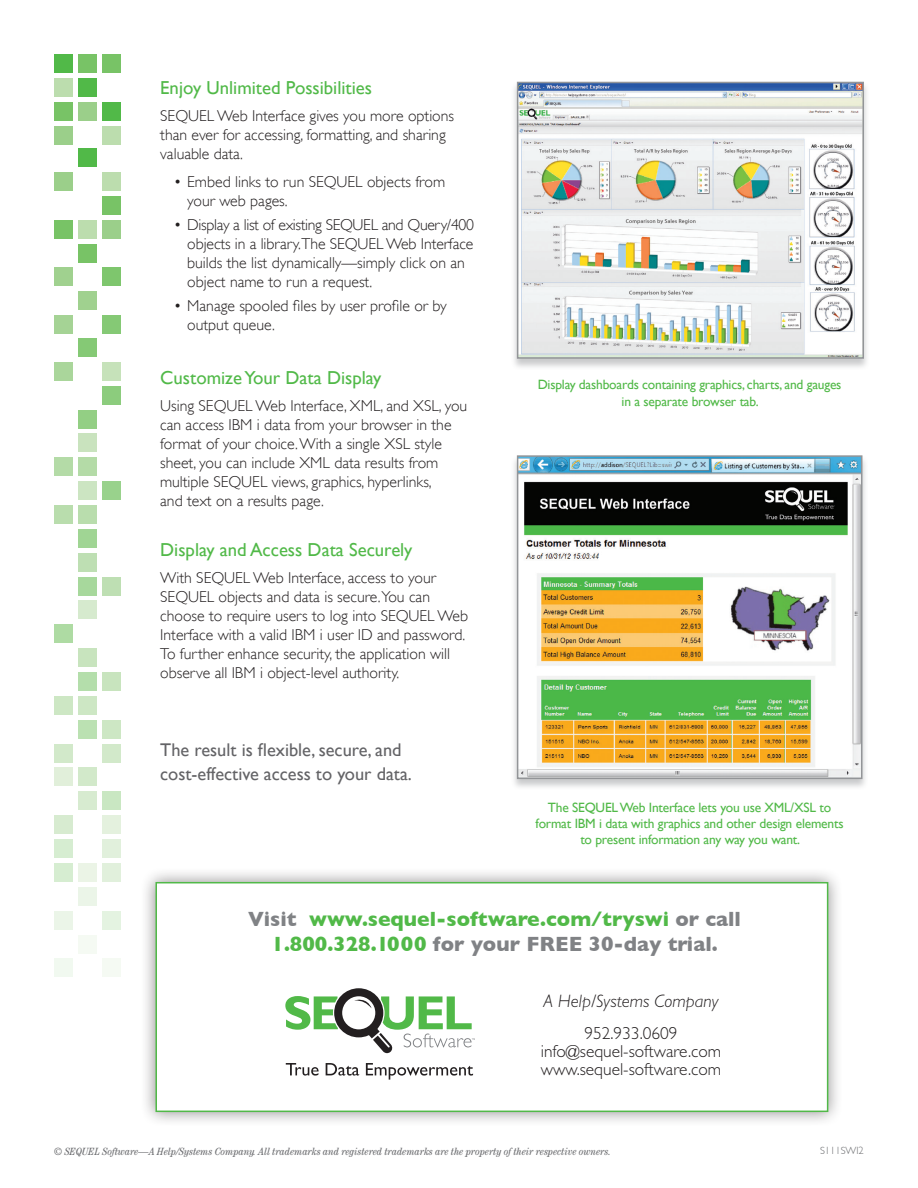
<style>
.page{position:relative;width:918px;height:1188px;background:#fff}
.page>*{position:absolute;margin:0;border:0;box-sizing:border-box;transform-origin:0 0}
.Sub_Head_p{font:700 21px/25.2px "Gill Sans";color:#51b948;text-align:center}
.Body_Text_p{font:18.75px "Gill Sans";color:#51b948}
.Body_Text_p-2{font:18.3px/23.2px "Gill Sans";color:#636366}
.Subhead2_text{font:italic 300 18px "Gill Sans Std";color:#231f20}
.t1{font:300 17.4px "Gill Sans Std";color:#231f20}
.Body_Text_p-3{font:300 15.75px/18.9px "Gill Sans";color:#231f20}
.Italic_Text{font:13.5px/16.2px "Gill Sans";letter-spacing:-.015em;color:#51b948;text-align:center}
.t2{font:italic condensed 10.5px "Century";color:#6c6d70}
.t3{font:300 10.5px "Gill Sans";color:#6c6d70}
.s1{color:#808285}
</style>
<div class="page">
<div style="left:511px;top:81px;width:359px;height:289px;background:#939598;opacity:.5"></div>
<img style="left:520px;top:85px;width:341px;height:271px">
<div style="left:517px;top:82px;width:347px;height:277px;border:2px solid #939598"></div>
<div style="left:102px;top:959px;width:18px;height:18px;background:#f5faf3"></div>
<div style="left:102px;top:315px;width:18px;height:19px;background:#85c975"></div>
<div style="left:54px;top:959px;width:18px;height:18px;background:#f1f9f0"></div>
<div style="left:54px;top:315px;width:18px;height:19px;background:#a5d395"></div>
<div style="left:78px;top:935px;width:18px;height:18px;background:#f5faf3"></div>
<div style="left:78px;top:292px;width:18px;height:18px;background:#9bcf8a"></div>
<div style="left:102px;top:911px;width:18px;height:18px;background:#e4f3e1"></div>
<div style="left:102px;top:268px;width:18px;height:18px;background:#7ec66d"></div>
<div style="left:54px;top:911px;width:18px;height:18px;background:#ebf5e8"></div>
<div style="left:54px;top:268px;width:18px;height:18px;background:#9bcf8a"></div>
<div style="left:78px;top:887px;width:18px;height:19px;background:#ebf5e8"></div>
<div style="left:78px;top:244px;width:18px;height:18px;background:#78c366"></div>
<div style="left:102px;top:863px;width:18px;height:19px;background:#e1f0dc"></div>
<div style="left:102px;top:220px;width:18px;height:19px;background:#9bcf8a"></div>
<div style="left:78px;top:863px;width:18px;height:19px;background:#ebf4e6"></div>
<div style="left:78px;top:220px;width:18px;height:19px;background:#bcddae"></div>
<div style="left:54px;top:863px;width:18px;height:19px;background:#d6edd1"></div>
<div style="left:54px;top:220px;width:18px;height:19px;background:#78c366"></div>
<div style="left:102px;top:839px;width:18px;height:19px;background:#e1f0dc"></div>
<div style="left:102px;top:196px;width:18px;height:19px;background:#78c366"></div>
<div style="left:54px;top:839px;width:18px;height:19px;background:#d6edd1"></div>
<div style="left:102px;top:815px;width:18px;height:19px;background:#e4f1de"></div>
<div style="left:102px;top:126px;width:18px;height:18px;background:#bcddae"></div>
<div style="left:102px;top:172px;width:18px;height:19px;background:#bcddae"></div>
<div style="left:54px;top:815px;width:18px;height:19px;background:#d7ebd0"></div>
<div style="left:54px;top:126px;width:18px;height:18px;background:#9bcf8a"></div>
<div style="left:54px;top:172px;width:18px;height:19px;background:#9bcf8a"></div>
<div style="left:102px;top:792px;width:18px;height:18px;background:#c9e7c2"></div>
<div style="left:102px;top:102px;width:18px;height:19px;background:#51b948"></div>
<div style="left:78px;top:792px;width:18px;height:18px;background:#d7ebd0"></div>
<div style="left:78px;top:102px;width:18px;height:19px;background:#9bcf8a"></div>
<div style="left:78px;top:148px;width:18px;height:19px;background:#51b948"></div>
<div style="left:78px;top:768px;width:18px;height:18px;background:#d2e9ca"></div>
<div style="left:78px;top:78px;width:18px;height:19px;background:#51b948"></div>
<div style="left:54px;top:768px;width:18px;height:18px;background:#e1efda"></div>
<div style="left:54px;top:78px;width:18px;height:19px;background:#bcddae"></div>
<div style="left:102px;top:744px;width:18px;height:18px;background:#d2e9ca"></div>
<div style="left:102px;top:54px;width:18px;height:19px;background:#78c366"></div>
<div style="left:54px;top:744px;width:18px;height:18px;background:#d2e9ca"></div>
<div style="left:54px;top:54px;width:18px;height:19px;background:#51b948"></div>
<div style="left:102px;top:720px;width:18px;height:19px;background:#cde7c4"></div>
<div style="left:78px;top:720px;width:18px;height:19px;background:#bbe1b2"></div>
<div style="left:78px;top:696px;width:18px;height:19px;background:#cde7c4"></div>
<div style="left:54px;top:696px;width:18px;height:19px;background:#cde7c4"></div>
<div style="left:102px;top:672px;width:18px;height:19px;background:#c8e4be"></div>
<div style="left:78px;top:672px;width:18px;height:19px;background:#b4deab"></div>
<div style="left:78px;top:648px;width:18px;height:19px;background:#c8e4be"></div>
<div style="left:54px;top:625px;width:18px;height:18px;background:#aedba3"></div>
<div style="left:78px;top:601px;width:18px;height:18px;background:#d6eace"></div>
<div style="left:102px;top:577px;width:18px;height:18px;background:#bedfb3"></div>
<div style="left:78px;top:577px;width:18px;height:18px;background:#a7d89c"></div>
<div style="left:78px;top:553px;width:18px;height:18px;background:#bedfb3"></div>
<div style="left:78px;top:529px;width:18px;height:19px;background:#a0d594"></div>
<div style="left:78px;top:505px;width:18px;height:19px;background:#b9ddad"></div>
<div style="left:54px;top:505px;width:18px;height:19px;background:#b9ddad"></div>
<div style="left:102px;top:481px;width:18px;height:19px;background:#99d28c"></div>
<div style="left:78px;top:481px;width:18px;height:19px;background:#cce5c2"></div>
<div style="left:78px;top:457px;width:18px;height:19px;background:#b4dba7"></div>
<div style="left:54px;top:457px;width:18px;height:19px;background:#b4dba7"></div>
<div style="left:78px;top:434px;width:18px;height:18px;background:#c9e3be"></div>
<div style="left:78px;top:410px;width:18px;height:18px;background:#93cf84"></div>
<div style="left:102px;top:386px;width:18px;height:18px;background:#8ccc7d"></div>
<div style="left:102px;top:362px;width:18px;height:19px;background:#c6e2ba"></div>
<div style="left:54px;top:362px;width:18px;height:19px;background:#aad69b"></div>
<div style="left:78px;top:338px;width:18px;height:19px;background:#85c975"></div>
<div style="left:78px;top:54px;width:18px;height:19px;background:#78c366"></div>
<div style="left:54px;top:102px;width:18px;height:19px;background:#78c366"></div>
<div style="left:140px;top:867px;width:703px;height:260px;background:#231f20;opacity:.5"></div>
<div style="left:155px;top:882px;width:673px;height:230px;background:#fff;border:2px solid #51b948"></div>
<svg style="left:285px;top:988px;width:190px;height:65px"></svg>
<svg style="left:286px;top:1063px;width:33px;height:13px"></svg>
<svg style="left:326px;top:1063px;width:33px;height:13px"></svg>
<svg style="left:366px;top:1063px;width:107px;height:17px"></svg>
<div style="left:511px;top:455px;width:357px;height:335px;background:#939598;opacity:.5"></div>
<img style="left:520px;top:458px;width:339px;height:318px">
<div style="left:517px;top:455px;width:345px;height:324px;border:2px solid #939598"></div>
<p class="Body_Text_p" style="left:160px;top:77px;width:213px">Enjoy Unlimited Possibilities</p>
<p class="Body_Text_p-3" style="left:160px;top:107px;width:295px">SEQUEL Web Interface gives you more options than ever for accessing, formatting, and sharing valuable data.</p>
<p class="Body_Text_p-3" style="left:187px;top:172px;width:259px;text-indent:-14px">• Embed links to run SEQUEL objects from your web pages.</p>
<p class="Body_Text_p-3" style="left:187px;top:215px;width:288px;text-indent:-14px">• Display a list of existing SEQUEL and Query/400 objects in a library.The SEQUEL Web Interface builds the list dynamically—simply click on an object name to run a request.</p>
<p class="Body_Text_p-3" style="left:187px;top:296px;width:261px;text-indent:-14px">• Manage spooled files by user profile or by output queue.</p>
<p class="Body_Text_p" style="left:160px;top:366px;width:223px">Customize Your Data Display</p>
<p class="Body_Text_p-3" style="left:160px;top:396px;width:309px">Using SEQUEL Web Interface, XML, and XSL, you can access IBM i data from your browser in the format of your choice.With a single XSL style sheet, you can include XML data results from multiple SEQUEL views, graphics, hyperlinks,<br>and text on a results page.</p>
<p class="Body_Text_p" style="left:160px;top:538px;width:254px">Display and Access Data Securely</p>
<p class="Body_Text_p-3" style="left:160px;top:568px;width:309px">With SEQUEL Web Interface, access to your SEQUEL objects and data is secure.You can choose to require users to log into SEQUEL Web Interface with a valid IBM i user ID and password.<br>To further enhance security, the application will observe all IBM i object-level authority.</p>
<p class="Body_Text_p-2" style="left:160px;top:739px;width:253px">The result is flexible, secure, and cost-effective access to your data.</p>
<p class="Italic_Text" style="left:538px;top:377px;width:305px">Display dashboards containing graphics, charts, and gauges in a separate browser tab.</p>
<p class="Italic_Text" style="left:548px;top:799px;width:285px">The SEQUEL Web Interface lets you use XML/XSL to</p>
<p class="Italic_Text" style="left:536px;top:815px;width:309px">format IBM i data with graphics and other design elements</p>
<p class="Italic_Text" style="left:580px;top:831px;width:221px">to present information any way you want.</p>
<p class="Sub_Head_p" style="left:248px;top:906px;width:494px"><span class="s1">Visit</span> www.sequel-software.com/tryswi <span class="s1">or call<br></span>1.800.328.1000 <span class="s1">for your FREE 30-day trial.</span></p>
<p class="Subhead2_text" style="left:543px;top:991px;width:177px">A Help/Systems Company</p>
<p class="t1" style="left:584px;top:1023px;width:95px">952.933.0609</p>
<p class="t1" style="left:541px;top:1041px;width:182px">info@sequel-software.com</p>
<p class="t1" style="left:541px;top:1059px;width:182px">www.sequel-software.com</p>
<p class="t2" style="left:54px;top:1146px;width:559px">© SEQUEL Software—A Help/Systems Company. All trademarks and registered trademarks are the property of their respective owners.</p>
<p class="t3" style="left:820px;top:1145px;width:45px">S111SWI2</p>
</div>
